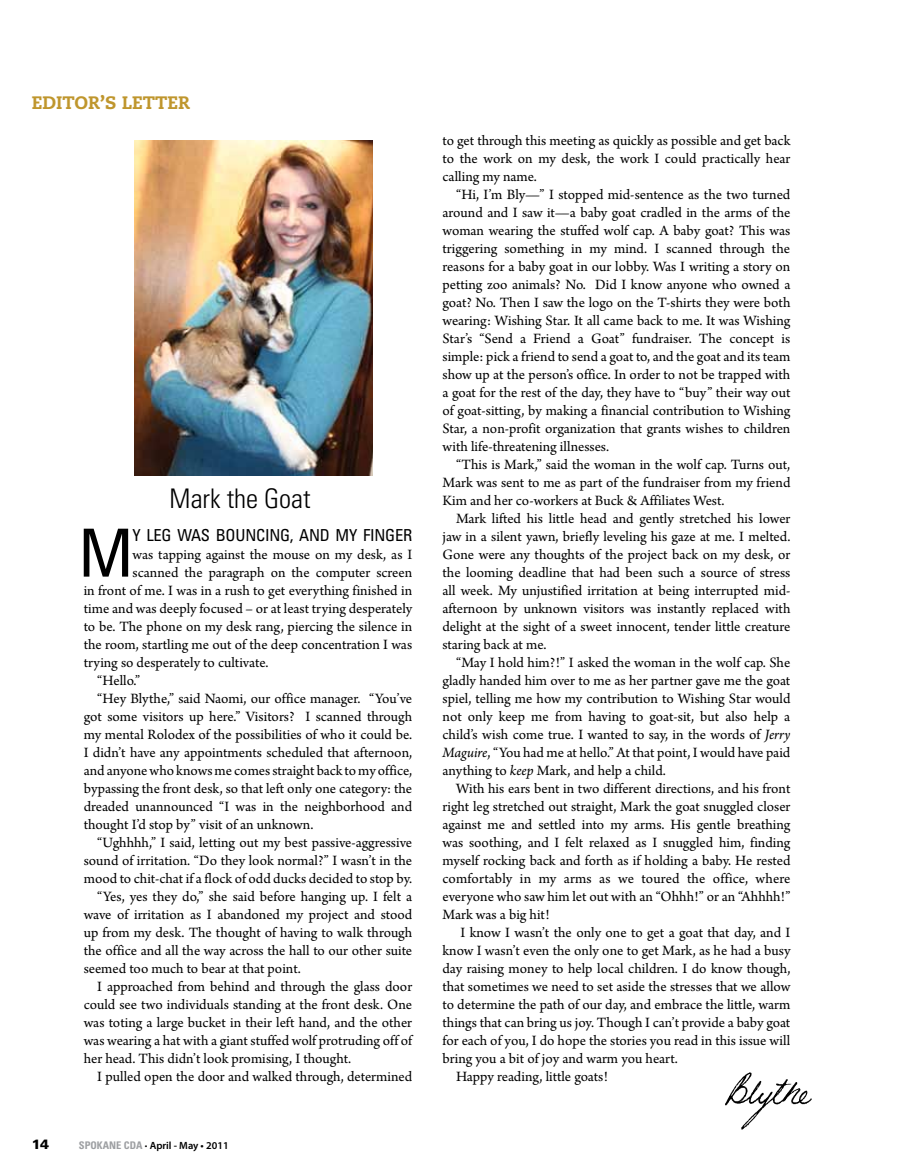
<style>
.page{position:relative;width:905px;height:1175px;background:#fff}
.page>*{position:absolute;margin:0;border:0;box-sizing:border-box;transform-origin:0 0}
.t1{font:condensed 66.3px "Univers";color:#000}
.t2{font:300 condensed 27px "Univers";color:#000}
.t3{font:800 18px "Caecilia";color:#bf962d}
.t4{font:condensed 16.5px "Univers";letter-spacing:-.015em;color:#000}
.t5{font:15px/18px "Arno Pro";color:#000;text-align:justify}
.t6{font:900 13.5px "Univers";color:#000}
.t7{font:600 10.5px "Myriad Pro";color:#000}
.s1{font-family:"Univers";font-weight:700;font-stretch:condensed;color:#9d9fa2}
.s2{font-weight:300}
.s3{font-style:italic}
</style>
<div class="page">
<img style="left:725px;top:1072px;width:87px;height:58px">
<img style="left:134px;top:141px;width:238px;height:335px">
<p class="t3" style="left:32px;top:92px;width:159px">EDITOR’S LETTER</p>
<h2 class="t2" style="left:170px;top:482px;width:142px">Mark the Goat</h2>
<h1 class="t1" style="left:78px;top:511px;width:57px">M</h1>
<p class="t4" style="left:133px;top:524px;width:281px">Y LEG WAS BOUNCING, AND MY FINGER</p>
<p class="t5" style="left:133px;top:546px;width:281px">was tapping against the mouse on my desk, as I</p>
<p class="t5" style="left:133px;top:564px;width:281px">scanned the paragraph on the computer screen</p>
<p class="t5" style="left:84px;top:582px;width:330px">in front of me. I was in a rush to get everything finished in</p>
<p class="t5" style="left:84px;top:600px;width:330px">time and was deeply focused – or at least trying desperately</p>
<p class="t5" style="left:84px;top:618px;width:330px">to be. The phone on my desk rang, piercing the silence in</p>
<p class="t5" style="left:84px;top:636px;width:330px">the room, startling me out of the deep concentration I was</p>
<p class="t5" style="left:84px;top:654px;width:186px">trying so desperately to cultivate.</p>
<p class="t5" style="left:97px;top:672px;width:45px">“Hello.”</p>
<p class="t5" style="left:97px;top:690px;width:316px">“Hey Blythe,” said Naomi, our office manager. “You’ve</p>
<p class="t5" style="left:84px;top:708px;width:330px">got some visitors up here.” Visitors? I scanned through</p>
<p class="t5" style="left:84px;top:726px;width:330px">my mental Rolodex of the possibilities of who it could be.</p>
<p class="t5" style="left:84px;top:744px;width:330px">I didn’t have any appointments scheduled that afternoon,</p>
<p class="t5" style="left:84px;top:762px;width:330px">and anyone who knows me comes straight back to my office,</p>
<p class="t5" style="left:84px;top:780px;width:330px">bypassing the front desk, so that left only one category: the</p>
<p class="t5" style="left:84px;top:798px;width:330px">dreaded unannounced “I was in the neighborhood and</p>
<p class="t5" style="left:84px;top:816px;width:231px">thought I’d stop by” visit of an unknown.</p>
<p class="t5" style="left:97px;top:834px;width:316px">“Ughhhh,” I said, letting out my best passive-aggressive</p>
<p class="t5" style="left:84px;top:852px;width:330px">sound of irritation. “Do they look normal?” I wasn’t in the</p>
<p class="t5" style="left:84px;top:870px;width:330px">mood to chit-chat if a flock of odd ducks decided to stop by.</p>
<p class="t5" style="left:97px;top:888px;width:316px">“Yes, yes they do,” she said before hanging up. I felt a</p>
<p class="t5" style="left:84px;top:906px;width:330px">wave of irritation as I abandoned my project and stood</p>
<p class="t5" style="left:84px;top:924px;width:330px">up from my desk. The thought of having to walk through</p>
<p class="t5" style="left:84px;top:942px;width:330px">the office and all the way across the hall to our other suite</p>
<p class="t5" style="left:84px;top:960px;width:218px">seemed too much to bear at that point.</p>
<p class="t5" style="left:97px;top:978px;width:316px">I approached from behind and through the glass door</p>
<p class="t5" style="left:84px;top:996px;width:330px">could see two individuals standing at the front desk. One</p>
<p class="t5" style="left:84px;top:1014px;width:330px">was toting a large bucket in their left hand, and the other</p>
<p class="t5" style="left:84px;top:1032px;width:330px">was wearing a hat with a giant stuffed wolf protruding off of</p>
<p class="t5" style="left:84px;top:1050px;width:269px">her head. This didn’t look promising, I thought.</p>
<p class="t5" style="left:97px;top:1068px;width:316px">I pulled open the door and walked through, determined</p>
<p class="t6" style="left:32px;top:1136px;width:19px">14</p>
<p class="t7" style="left:79px;top:1139px;width:151px"><span class="s1">SPOKANE CDA</span> <span class="s2">•</span> April - May • 2011</p>
<p class="t5" style="left:442px;top:132px;width:349px">to get through this meeting as quickly as possible and get back to the work on my desk, the work I could practically hear calling my name.</p>
<p class="t5" style="left:442px;top:186px;width:349px;text-indent:14px">“Hi, I’m Bly—” I stopped mid-sentence as the two turned around and I saw it—a baby goat cradled in the arms of the woman wearing the stuffed wolf cap. A baby goat? This was triggering something in my mind. I scanned through the reasons for a baby goat in our lobby. Was I writing a story on petting zoo animals? No. Did I know anyone who owned a goat? No. Then I saw the logo on the T-shirts they were both wearing: Wishing Star. It all came back to me. It was Wishing Star’s “Send a Friend a Goat” fundraiser. The concept is simple: pick a friend to send a goat to, and the goat and its team show up at the person’s office. In order to not be trapped with a goat for the rest of the day, they have to “buy” their way out of goat-sitting, by making a financial contribution to Wishing Star, a non-profit organization that grants wishes to children with life-threatening illnesses.</p>
<p class="t5" style="left:442px;top:456px;width:349px;text-indent:14px">“This is Mark,” said the woman in the wolf cap. Turns out, Mark was sent to me as part of the fundraiser from my friend Kim and her co-workers at Buck &amp; Affiliates West.</p>
<p class="t5" style="left:442px;top:510px;width:349px;text-indent:14px">Mark lifted his little head and gently stretched his lower jaw in a silent yawn, briefly leveling his gaze at me. I melted.<br>Gone were any thoughts of the project back on my desk, or the looming deadline that had been such a source of stress all week. My unjustified irritation at being interrupted mid&shy;afternoon by unknown visitors was instantly replaced with delight at the sight of a sweet innocent, tender little creature staring back at me.</p>
<p class="t5" style="left:442px;top:654px;width:349px;text-indent:14px">“May I hold him?!” I asked the woman in the wolf cap. She gladly handed him over to me as her partner gave me the goat spiel, telling me how my contribution to Wishing Star would not only keep me from having to goat-sit, but also help a child’s wish come true. I wanted to say, in the words of <span class="s3">Jerry Maguire</span>, “You had me at hello.” At that point, I would have paid anything to <span class="s3">keep</span> Mark, and help a child.</p>
<p class="t5" style="left:442px;top:780px;width:349px;text-indent:14px">With his ears bent in two different directions, and his front right leg stretched out straight, Mark the goat snuggled closer against me and settled into my arms. His gentle breathing was soothing, and I felt relaxed as I snuggled him, finding myself rocking back and forth as if holding a baby. He rested comfortably in my arms as we toured the office, where everyone who saw him let out with an “Ohhh!” or an “Ahhhh!” Mark was a big hit!</p>
<p class="t5" style="left:460px;top:924px;width:331px">I know I wasn’t the only one to get a goat that day, and I</p>
<p class="t5" style="left:442px;top:942px;width:349px">know I wasn’t even the only one to get Mark, as he had a busy</p>
<p class="t5" style="left:442px;top:960px;width:349px">day raising money to help local children. I do know though,</p>
<p class="t5" style="left:442px;top:978px;width:349px">that sometimes we need to set aside the stresses that we allow</p>
<p class="t5" style="left:442px;top:996px;width:349px">to determine the path of our day, and embrace the little, warm</p>
<p class="t5" style="left:442px;top:1014px;width:349px">things that can bring us joy. Though I can’t provide a baby goat</p>
<p class="t5" style="left:442px;top:1032px;width:349px">for each of you, I do hope the stories you read in this issue will</p>
<p class="t5" style="left:442px;top:1050px;width:237px">bring you a bit of joy and warm you heart.</p>
<p class="t5" style="left:456px;top:1068px;width:153px">Happy reading, little goats!</p>
</div>
